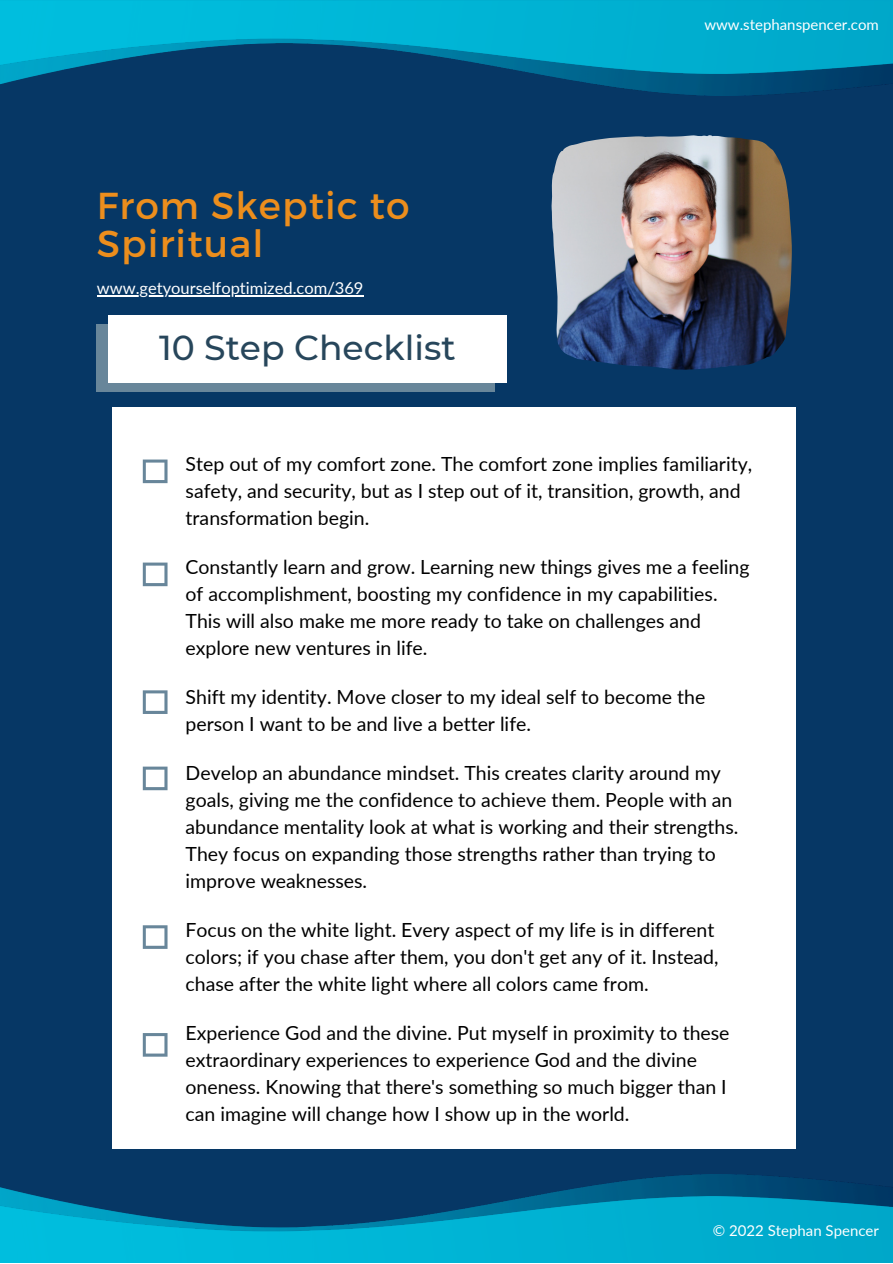
<style>
.page{position:relative;width:893px;height:1264px;background:#fff}
.page>*{position:absolute;margin:0;border:0;box-sizing:border-box;transform-origin:0 0}
.t1{font:37.5px/38.2px "Montserrat";letter-spacing:.03em;color:#ec8e1d}
.t2{font:500 34.5px "Montserrat";color:#27465b}
.t3{font:19.5px/27px "Lato";color:#000}
.t4{font:16.5px "Lato";color:#fff}
.t5{font:15px "Lato";color:#fff}
</style>
<div class="page">
<div style="left:0;top:0;width:892px;height:1262px;background:#063765"></div>
<div style="left:112px;top:408px;width:683px;height:740px;background:#fff"></div>
<div style="left:97px;top:324px;width:398px;height:68px;background:#68869a"></div>
<div style="left:108px;top:315px;width:398px;height:67px;background:#fff"></div>
<svg style="left:143px;top:459px;width:24px;height:24px"></svg>
<img style="left:0;top:1174px;width:880px;height:22px">
<img style="left:0;top:1196px;width:892px;height:66px">
<img style="left:0;top:73px;width:886px;height:22px">
<img style="left:0;top:0;width:892px;height:73px">
<img style="left:551px;top:135px;width:240px;height:234px">
<hr style="left:97px;top:295px;width:266px;height:1px;background:#fff">
<svg style="left:143px;top:562px;width:24px;height:24px"></svg>
<svg style="left:143px;top:690px;width:24px;height:24px"></svg>
<svg style="left:143px;top:925px;width:24px;height:23px"></svg>
<svg style="left:143px;top:766px;width:24px;height:24px"></svg>
<svg style="left:143px;top:1033px;width:24px;height:23px"></svg>
<h1 class="t1" style="left:97px;top:184px;width:314px">From Skeptic to<br>Spiritual</h1>
<p class="t4" style="left:97px;top:278px;width:268px">www.getyourselfoptimized.com/369</p>
<h2 class="t2" style="left:159px;top:326px;width:298px">10 Step Checklist</h2>
<p class="t5" style="left:704px;top:15px;width:176px">www.stephanspencer.com</p>
<p class="t3" style="left:185px;top:450px;width:568px">Step out of my comfort zone. The comfort zone implies familiarity, safety, and security, but as I step out of it, transition, growth, and transformation begin.</p>
<p class="t3" style="left:185px;top:553px;width:565px">Constantly learn and grow. Learning new things gives me a feeling of accomplishment, boosting my confidence in my capabilities.<br>This will also make me more ready to take on challenges and explore new ventures in life.</p>
<p class="t3" style="left:185px;top:683px;width:521px">Shift my identity. Move closer to my ideal self to become the person I want to be and live a better life.</p>
<p class="t3" style="left:185px;top:759px;width:554px">Develop an abundance mindset. This creates clarity around my goals, giving me the confidence to achieve them. People with an abundance mentality look at what is working and their strengths.<br>They focus on expanding those strengths rather than trying to improve weaknesses.</p>
<p class="t3" style="left:185px;top:915px;width:534px">Focus on the white light. Every aspect of my life is in different colors; if you chase after them, you don't get any of it. Instead, chase after the white light where all colors came from.</p>
<p class="t3" style="left:185px;top:1018px;width:545px">Experience God and the divine. Put myself in proximity to these extraordinary experiences to experience God and the divine oneness. Knowing that there's something so much bigger than I can imagine will change how I show up in the world.</p>
<p class="t5" style="left:712px;top:1220px;width:167px">© 2022 Stephan Spencer</p>
</div>
